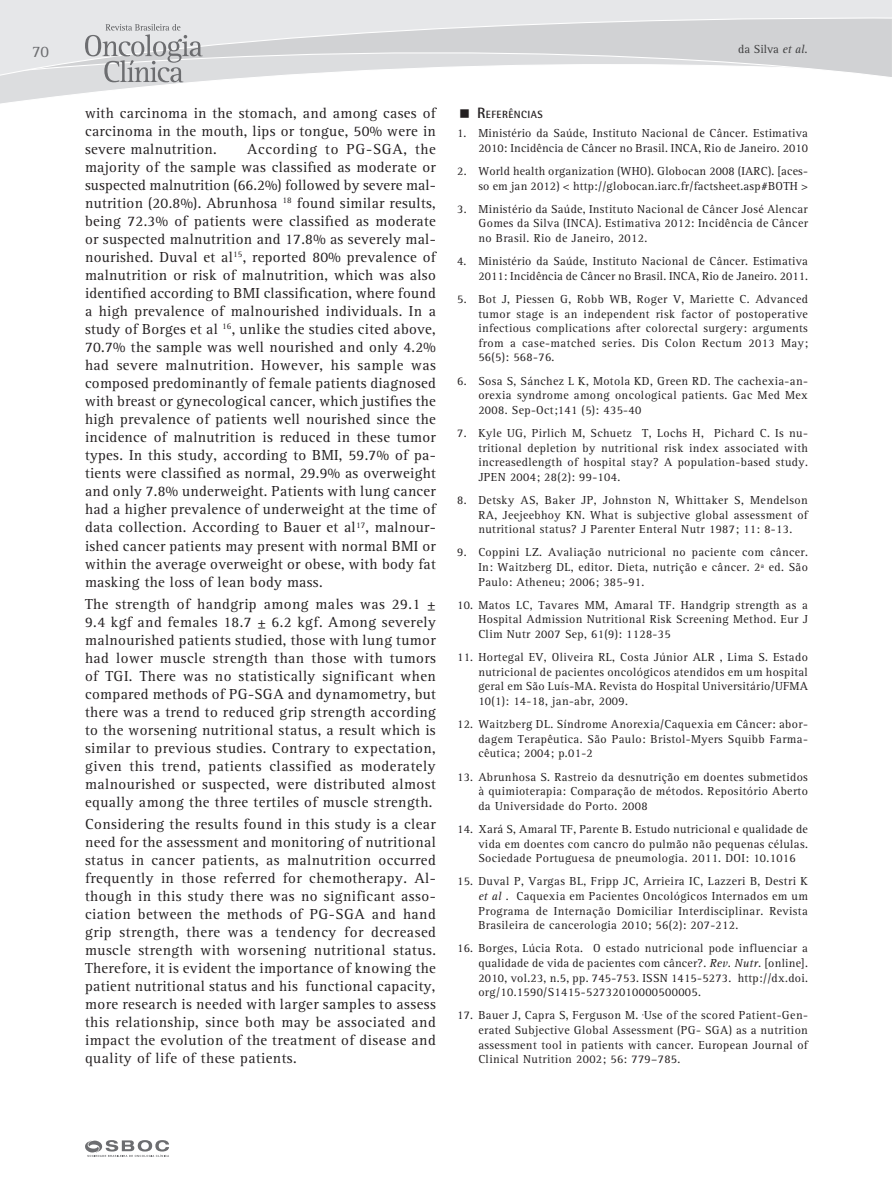
<style>
.page{position:relative;width:893px;height:1191px;background:#fff}
.page>*{position:absolute;margin:0;border:0;box-sizing:border-box;transform-origin:0 0}
.t1{font:16.5px "Rotis Serif";color:#6c6d70}
.Texto{font:15px/18px "Rotis Serif";letter-spacing:.025em;color:#231f20;text-align:justify}
.t2{font:12px/14.5px "Rotis Serif";letter-spacing:.03em;color:#231f20;text-align:justify}
.t3{font:12px "Rotis Serif";color:#3e3e3f}
.Titulo_texto{font:700 10.5px "Rotis Semi Sans";letter-spacing:.045em;color:#231f20}
.s1{font-style:italic}
.s2{font-size:15px}
</style>
<div class="page">
<svg style="left:0;top:79px;width:223px;height:25px"></svg>
<svg style="left:0;top:0;width:892px;height:79px;background:#e1e1e3"></svg>
<svg style="left:85px;top:1140px;width:84px;height:17px"></svg>
<svg style="left:85px;top:24px;width:118px;height:58px;background:#c8c9cb"></svg>
<h1 class="t1" style="left:32px;top:42px;width:19px">70</h1>
<p class="t3" style="left:738px;top:43px;width:71px">da Silva <span class="s1">et al.</span></p>
<p class="Texto" style="left:85px;top:105px;width:352px">with carcinoma in the stomach, and among cases of carcinoma in the mouth, lips or tongue, 50% were in severe malnutrition.</p>
<p class="Texto" style="left:85px;top:141px;width:352px;text-indent:162px">According to PG-SGA, the majority of the sample was classified as moderate or suspected malnutrition (66.2%) followed by severe mal&shy;nutrition (20.8%). Abrunhosa <sup>18</sup> found similar results, being 72.3% of patients were classified as moderate or suspected malnutrition and 17.8% as severely mal&shy;nourished. Duval et al<sup>15</sup>, reported 80% prevalence of malnutrition or risk of malnutrition, which was also identified according to BMI classification, where found a high prevalence of malnourished individuals. In a study of Borges et al <sup>16</sup>, unlike the studies cited above, 70.7% the sample was well nourished and only 4.2% had severe malnutrition. However, his sample was composed predominantly of female patients diagnosed with breast or gynecological cancer, which justifies the high prevalence of patients well nourished since the incidence of malnutrition is reduced in these tumor types. In this study, according to BMI, 59.7% of pa&shy;tients were classified as normal, 29.9% as overweight and only 7.8% underweight. Patients with lung cancer had a higher prevalence of underweight at the time of data collection. According to Bauer et al<sup>17</sup>, malnour&shy;ished cancer patients may present with normal BMI or within the average overweight or obese, with body fat masking the loss of lean body mass.</p>
<p class="Texto" style="left:85px;top:595px;width:352px">The strength of handgrip among males was 29.1 ± 9.4 kgf and females 18.7 ± 6.2 kgf. Among severely malnourished patients studied, those with lung tumor had lower muscle strength than those with tumors of TGI. There was no statistically significant when compared methods of PG-SGA and dynamometry, but there was a trend to reduced grip strength according to the worsening nutritional status, a result which is similar to previous studies. Contrary to expectation, given this trend, patients classified as moderately malnourished or suspected, were distributed almost equally among the three tertiles of muscle strength.</p>
<p class="Texto" style="left:85px;top:815px;width:352px">Considering the results found in this study is a clear need for the assessment and monitoring of nutritional status in cancer patients, as malnutrition occurred frequently in those referred for chemotherapy. Al&shy;though in this study there was no significant asso&shy;ciation between the methods of PG-SGA and hand grip strength, there was a tendency for decreased muscle strength with worsening nutritional status.<br>Therefore, it is evident the importance of knowing the patient nutritional status and his functional capacity, more research is needed with larger samples to assess this relationship, since both may be associated and impact the evolution of the treatment of disease and quality of life of these patients.</p>
<p class="Titulo_texto" style="left:477px;top:108px;width:66px"><span class="s2">R</span>EFERÊNCIAS</p>
<p class="t2" style="left:457px;top:126px;width:353px;text-align:right">1. Ministério da Saúde, Instituto Nacional de Câncer. Estimativa<br>2010: Incidência de Câncer no Brasil. INCA, Rio de Janeiro. 2010</p>
<p class="t2" style="left:457px;top:164px;width:352px;text-align:right">2. World health organization (WHO). Globocan 2008 (IARC). [aces&shy;so em jan 2012) &lt; http://globocan.iarc.fr/factsheet.asp#BOTH &gt;</p>
<p class="t2" style="left:478px;top:202px;width:331px;text-indent:-21px">3. Ministério da Saúde, Instituto Nacional de Câncer José Alencar Gomes da Silva (INCA). Estimativa 2012: Incidência de Câncer no Brasil. Rio de Janeiro, 2012.</p>
<p class="t2" style="left:457px;top:254px;width:353px;text-align:right">4. Ministério da Saúde, Instituto Nacional de Câncer. Estimativa<br>2011: Incidência de Câncer no Brasil. INCA, Rio de Janeiro. 2011.</p>
<p class="t2" style="left:478px;top:292px;width:331px;text-indent:-21px">5. Bot J, Piessen G, Robb WB, Roger V, Mariette C. Advanced tumor stage is an independent risk factor of postoperative infectious complications after colorectal surgery: arguments from a case-matched series. Dis Colon Rectum 2013 May; 56(5): 568-76.</p>
<p class="t2" style="left:478px;top:373px;width:331px;text-indent:-21px">6. Sosa S, Sánchez L K, Motola KD, Green RD. The cachexia-an&shy;orexia syndrome among oncological patients. Gac Med Mex 2008. Sep-Oct;141 (5): 435-40</p>
<p class="t2" style="left:478px;top:426px;width:331px;text-indent:-21px">7. Kyle UG, Pirlich M, Schuetz T, Lochs H, Pichard C. Is nu&shy;tritional depletion by nutritional risk index associated with increasedlength of hospital stay? A population-based study.<br>JPEN 2004; 28(2): 99-104.</p>
<p class="t2" style="left:478px;top:493px;width:331px;text-indent:-21px">8. Detsky AS, Baker JP, Johnston N, Whittaker S, Mendelson RA, Jeejeebhoy KN. What is subjective global assessment of nutritional status? J Parenter Enteral Nutr 1987; 11: 8-13.</p>
<p class="t2" style="left:478px;top:545px;width:331px;text-indent:-21px">9. Coppini LZ. Avaliação nutricional no paciente com câncer.<br>In: Waitzberg DL, editor. Dieta, nutrição e câncer. 2ª ed. São Paulo: Atheneu; 2006; 385-91.</p>
<p class="t2" style="left:478px;top:598px;width:331px;text-indent:-21px">10. Matos LC, Tavares MM, Amaral TF. Handgrip strength as a Hospital Admission Nutritional Risk Screening Method. Eur J Clim Nutr 2007 Sep, 61(9): 1128-35</p>
<p class="t2" style="left:478px;top:650px;width:331px;text-indent:-21px">11. Hortegal EV, Oliveira RL, Costa Júnior ALR , Lima S. Estado nutricional de pacientes oncológicos atendidos em um hospital geral em São Luís-MA. Revista do Hospital Universitário/UFMA 10(1): 14-18, jan-abr, 2009.</p>
<p class="t2" style="left:478px;top:717px;width:331px;text-indent:-21px">12. Waitzberg DL. Síndrome Anorexia/Caquexia em Câncer: abor&shy;dagem Terapêutica. São Paulo: Bristol-Myers Squibb Farma&shy;cêutica; 2004; p.01-2</p>
<p class="t2" style="left:478px;top:769px;width:331px;text-indent:-21px">13. Abrunhosa S. Rastreio da desnutrição em doentes submetidos à quimioterapia: Comparação de métodos. Repositório Aberto da Universidade do Porto. 2008</p>
<p class="t2" style="left:478px;top:822px;width:331px;text-indent:-21px">14. Xará S, Amaral TF, Parente B. Estudo nutricional e qualidade de vida em doentes com cancro do pulmão não pequenas células.<br>Sociedade Portuguesa de pneumologia. 2011. DOI: 10.1016</p>
<p class="t2" style="left:478px;top:874px;width:331px;text-indent:-21px">15. Duval P, Vargas BL, Fripp JC, Arrieira IC, Lazzeri B, Destri K <span class="s1">et al</span> . Caquexia em Pacientes Oncológicos Internados em um Programa de Internação Domiciliar Interdisciplinar. Revista Brasileira de cancerologia 2010; 56(2): 207-212.</p>
<p class="t2" style="left:478px;top:941px;width:331px;text-indent:-21px">16. Borges, Lúcia Rota. O estado nutricional pode influenciar a qualidade de vida de pacientes com câncer?. <span class="s1">Rev. Nutr.</span> [online].<br>2010, vol.23, n.5, pp. 745-753. ISSN 1415-5273. http://dx.doi. org/10.1590/S1415-52732010000500005.</p>
<p class="t2" style="left:478px;top:1008px;width:331px;text-indent:-21px">17. Bauer J, Capra S, Ferguson M. <sup>,</sup>Use of the scored Patient-Gen&shy;erated Subjective Global Assessment (PG- SGA) as a nutrition assessment tool in patients with cancer. European Journal of Clinical Nutrition 2002; 56: 779–785.</p>
</div>
